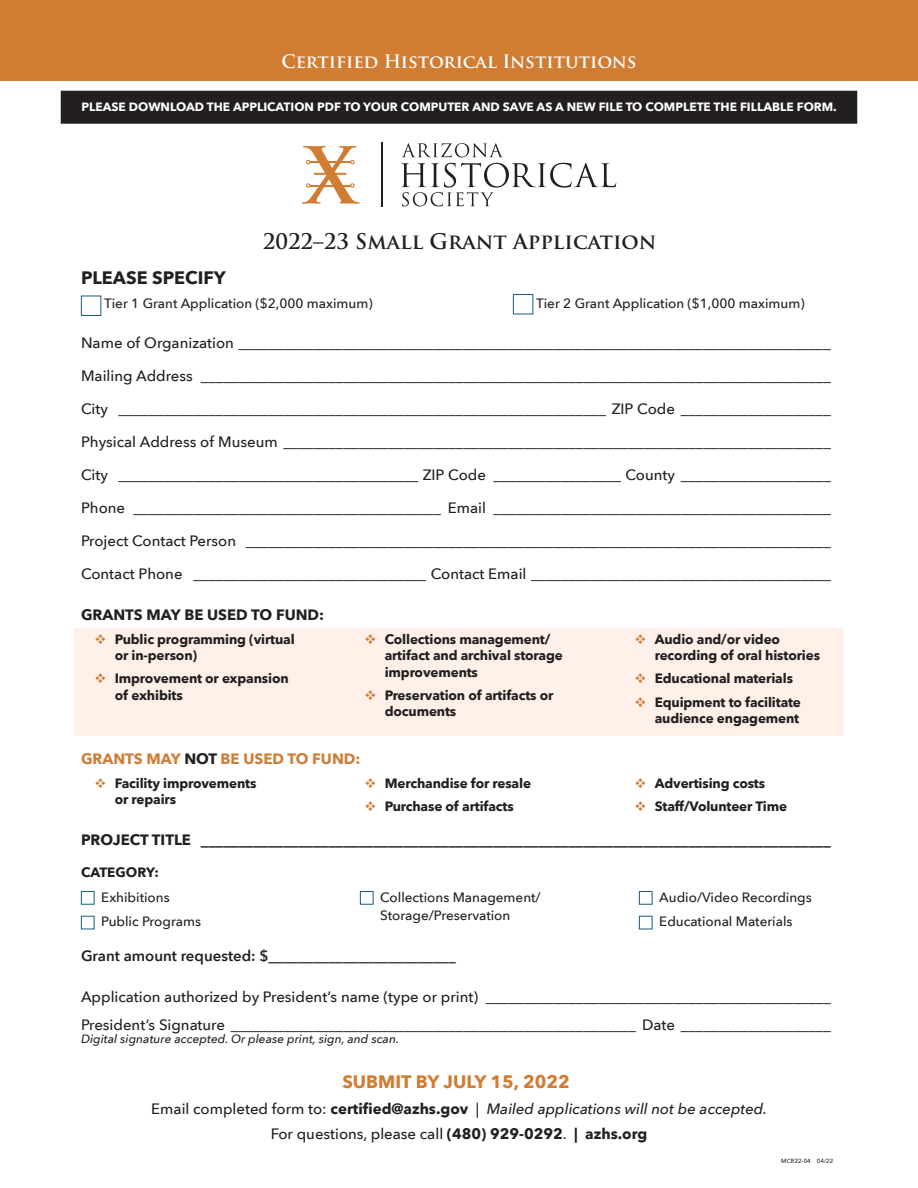
<style>
.page{position:relative;width:918px;height:1188px;background:#fff}
.page>*{position:absolute;margin:0;border:0;box-sizing:border-box;transform-origin:0 0}
.headline{font:700 21px "Trajan Pro";color:#231f20}
.headline-2{font:700 18px "Trajan Pro";color:#fff}
.text_med{font:700 18px "Avenir Next LT Pro";color:#d07c32}
.subhead{font:700 18px "Avenir Next LT Pro";color:#231f20}
.text_med_w_tabs{font:500 15px "Avenir Next LT Pro";color:#231f20}
.text_med-2{font:500 15px/27.8px "Avenir Next LT Pro";color:#231f20}
.text_med_w_tabs-2{font:700 15px "Avenir Next LT Pro";color:#231f20}
.text_med-3{font:600 15px "Avenir Next LT Pro";color:#231f20}
.text_med_w_tabs-3{font:700 15px "Avenir Next LT Pro";color:#d07c32}
.text_demi{font:700 13.5px/16.5px "Avenir Next LT Pro";letter-spacing:-.01em;color:#231f20}
.text_demi-2{font:500 13.5px/18px "Avenir Next LT Pro";color:#231f20}
.text_med-4{font:500 13.5px "Avenir Next LT Pro";color:#231f20}
.text_med-5{font:700 12px "Avenir Next LT Pro";color:#fff}
.text_med-6{font:italic 500 12px "Avenir Next LT Pro";color:#231f20}
.t1{font:500 6px "Avenir Next LT Pro";color:#231f20}
.s1{color:#231f20}
.s2{font-weight:700}
.s3{font-style:italic}
</style>
<div class="page">
<div style="left:74px;top:628px;width:770px;height:108px;background:#fff1ea"></div>
<svg style="left:402px;top:143px;width:101px;height:14px"></svg>
<svg style="left:401px;top:163px;width:215px;height:43px"></svg>
<svg style="left:302px;top:146px;width:58px;height:58px"></svg>
<hr style="left:381px;top:142px;width:1px;height:65px;background:#231f20">
<div style="left:0;top:0;width:918px;height:81px;background:#d07c32"></div>
<div style="left:81px;top:296px;width:20px;height:20px;border:1px solid #165e7f"></div>
<div style="left:513px;top:294px;width:20px;height:20px;border:1px solid #165e7f"></div>
<div style="left:81px;top:891px;width:13px;height:14px;border:1px solid #165e7f"></div>
<div style="left:81px;top:916px;width:13px;height:13px;border:1px solid #165e7f"></div>
<div style="left:360px;top:891px;width:14px;height:14px;border:1px solid #165e7f"></div>
<div style="left:639px;top:891px;width:13px;height:14px;border:1px solid #165e7f"></div>
<div style="left:639px;top:916px;width:13px;height:13px;border:1px solid #165e7f"></div>
<div style="left:61px;top:91px;width:796px;height:33px;background:#231f20"></div>
<p class="headline-2" style="left:281px;top:50px;width:357px">Certified Historical Institutions</p>
<p class="text_med-5" style="left:81px;top:99px;width:757px">PLEASE DOWNLOAD THE APPLICATION PDF TO YOUR COMPUTER AND SAVE AS A NEW FILE TO COMPLETE THE FILLABLE FORM.</p>
<p class="headline" style="left:263px;top:228px;width:395px">2022–23 Small Grant Application</p>
<p class="subhead" style="left:81px;top:266px;width:146px">PLEASE SPECIFY</p>
<p class="text_med-4" style="left:104px;top:296px;width:270px">Tier 1 Grant Application ($2,000 maximum)</p>
<p class="text_med-4" style="left:536px;top:296px;width:270px">Tier 2 Grant Application ($1,000 maximum)</p>
<p class="text_med_w_tabs" style="left:81px;top:334px;width:751px">Name of Organization _______________________________________________________________________________</p>
<p class="text_med_w_tabs" style="left:81px;top:367px;width:751px">Mailing Address ____________________________________________________________________________________</p>
<p class="text_med_w_tabs" style="left:81px;top:400px;width:751px">City _________________________________________________________________ ZIP Code ____________________</p>
<p class="text_med_w_tabs" style="left:81px;top:433px;width:751px">Physical Address of Museum _________________________________________________________________________</p>
<p class="text_med_w_tabs" style="left:81px;top:466px;width:751px">City ________________________________________ ZIP Code _________________ County ____________________</p>
<p class="text_med_w_tabs" style="left:81px;top:499px;width:751px">Phone _________________________________________ Email _____________________________________________</p>
<p class="text_med_w_tabs" style="left:81px;top:532px;width:751px">Project Contact Person ______________________________________________________________________________</p>
<p class="text_med_w_tabs" style="left:81px;top:565px;width:751px">Contact Phone _______________________________ Contact Email ________________________________________</p>
<p class="text_med_w_tabs-2" style="left:81px;top:606px;width:245px">GRANTS MAY BE USED TO FUND:</p>
<p class="text_demi" style="left:115px;top:631px;width:182px">Public programming (virtual or in-person)</p>
<p class="text_demi" style="left:115px;top:670px;width:176px">Improvement or expansion of exhibits</p>
<p class="text_demi" style="left:385px;top:631px;width:180px">Collections management/ artifact and archival storage improvements</p>
<p class="text_demi" style="left:385px;top:687px;width:170px">Preservation of artifacts or documents</p>
<p class="text_demi" style="left:655px;top:631px;width:167px">Audio and/or video recording of oral histories</p>
<p class="text_demi" style="left:655px;top:670px;width:140px">Educational materials</p>
<p class="text_demi" style="left:655px;top:694px;width:148px">Equipment to facilitate audience engagement</p>
<p class="text_med_w_tabs-3" style="left:81px;top:750px;width:281px">GRANTS MAY <span class="s1">NOT</span> BE USED TO FUND:</p>
<p class="text_demi" style="left:115px;top:775px;width:143px">Facility improvements or repairs</p>
<p class="text_demi" style="left:385px;top:775px;width:148px">Merchandise for resale</p>
<p class="text_demi" style="left:655px;top:775px;width:112px">Advertising costs</p>
<p class="text_demi" style="left:655px;top:798px;width:134px">Staff/Volunteer Time</p>
<p class="text_med_w_tabs-2" style="left:81px;top:831px;width:751px">PROJECT TITLE ____________________________________________________________________________________</p>
<p class="text_demi" style="left:81px;top:864px;width:79px">CATEGORY:</p>
<p class="text_demi-2" style="left:101px;top:888px;width:70px">Exhibitions</p>
<p class="text_demi-2" style="left:101px;top:913px;width:101px">Public Programs</p>
<p class="text_demi" style="left:385px;top:798px;width:131px">Purchase of artifacts</p>
<p class="text_demi-2" style="left:380px;top:888px;width:162px">Collections Management/<br>Storage/Preservation</p>
<p class="text_demi-2" style="left:659px;top:888px;width:154px">Audio/Video Recordings</p>
<p class="text_demi-2" style="left:659px;top:913px;width:135px">Educational Materials</p>
<p class="text_med-3" style="left:81px;top:947px;width:376px">Grant amount requested: $_________________________</p>
<p class="text_med-2" style="left:81px;top:983px;width:751px">Application authorized by President’s name (type or print) ______________________________________________<br>President’s Signature ______________________________________________________ Date ____________________</p>
<p class="text_med-6" style="left:81px;top:1032px;width:320px">Digital signature accepted. Or please print, sign, and scan.</p>
<p class="text_med" style="left:342px;top:1071px;width:229px">SUBMIT BY JULY 15, 2022</p>
<p class="text_med-2" style="left:151px;top:1097px;width:617px;line-height:24.8px;text-align:center">Email completed form to: <span class="s2">certified@azhs.gov</span> | <span class="s3">Mailed applications will not be accepted.<br></span>For questions, please call <span class="s2">(480) 929-0292</span>. <span class="s2">| azhs.org</span></p>
<p class="t1" style="left:781px;top:1158px;width:54px">MCR22-04 04/22</p>
</div>
